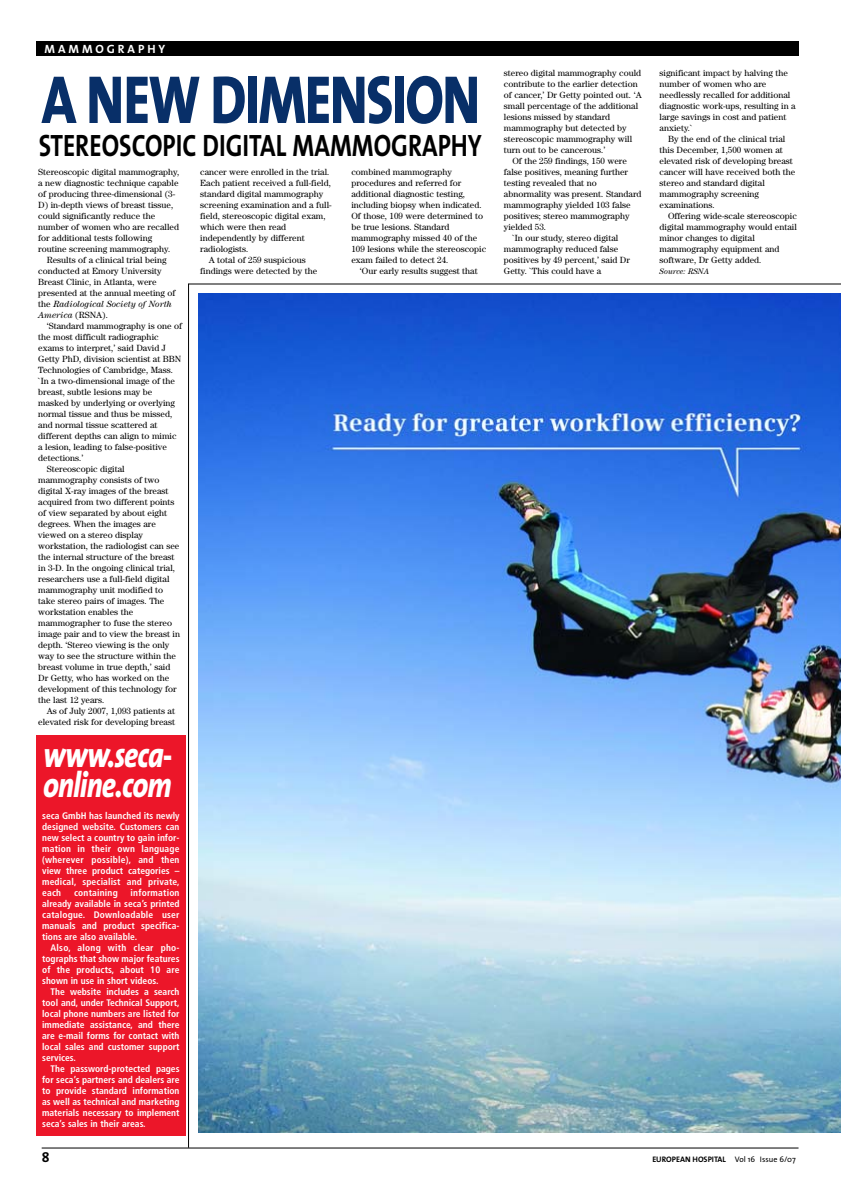
<style>
.page{position:relative;width:841px;height:1190px;background:#fff}
.page>*{position:absolute;margin:0;border:0;box-sizing:border-box;transform-origin:0 0}
.t1{font:800 68.6px "The Sans";letter-spacing:-.03em;color:#082f68;scale:.8 1}
.t2{font:italic 800 36px/30px "The Sans";letter-spacing:-.03em;color:#fff;scale:.8 1}
.t3{font:700 31.1px "The Sans";color:#000;scale:.8 1}
.t4{font:700 14px "The Sans";color:#000}
.t5{font:700 12px "The Sans";letter-spacing:.245em;color:#fff}
.t6{font:700 condensed 9.5px/11px "Frutiger";color:#fff;text-align:justify}
.t7{font:700 condensed 9.5px "Frutiger";letter-spacing:.02em;color:#fff}
.t8{font:9px/11px "Century";color:#000}
.t9{font:italic 9px "Century";color:#000}
.t10{font:700 8px "The Sans";color:#000}
.t11{font:italic 8px "Century";color:#000}
.s1{font-style:normal}
.s2{font-weight:400}
</style>
<div class="page">
<div style="left:36px;top:735px;width:150px;height:401px;background:#ec1629"></div>
<hr style="left:42px;top:1148px;width:757px;height:1px;background:#000">
<div style="left:36px;top:42px;width:763px;height:14px;background:#000"></div>
<hr style="left:188px;top:284px;width:1px;height:864px;background:#000">
<hr style="left:188px;top:284px;width:653px;height:1px;background:#000">
<img style="left:198px;top:293px;width:643px;height:840px">
<h3 class="t5" style="left:45px;top:44px;width:122px">MAMMOGRAPHY</h3>
<h1 class="t1" style="left:42px;top:72px;width:550px">A NEW DIMENSION</h1>
<h3 class="t3" style="left:39px;top:132px;width:555px">STEREOSCOPIC DIGITAL MAMMOGRAPHY</h3>
<p class="t8" style="left:200px;top:167px;width:131px">cancer were enrolled in the trial.</p>
<p class="t8" style="left:200px;top:178px;width:132px">Each patient received a full-field,</p>
<p class="t8" style="left:200px;top:189px;width:124px">standard digital mammography</p>
<p class="t8" style="left:200px;top:200px;width:133px">screening examination and a full-</p>
<p class="t8" style="left:200px;top:211px;width:127px">field, stereoscopic digital exam,</p>
<p class="t8" style="left:200px;top:222px;width:87px">which were then read</p>
<p class="t8" style="left:200px;top:233px;width:106px">independently by different</p>
<p class="t8" style="left:200px;top:244px;width:50px">radiologists.</p>
<p class="t8" style="left:209px;top:255px;width:98px">A total of 259 suspicious</p>
<p class="t8" style="left:200px;top:266px;width:118px">findings were detected by the</p>
<p class="t8" style="left:38px;top:167px;width:143px">Stereoscopic digital mammography,</p>
<p class="t8" style="left:38px;top:178px;width:142px">a new diagnostic technique capable</p>
<p class="t8" style="left:38px;top:189px;width:138px">of producing three-dimensional (3-</p>
<p class="t8" style="left:38px;top:200px;width:137px">D) in-depth views of breast tissue,</p>
<p class="t8" style="left:38px;top:211px;width:118px">could significantly reduce the</p>
<p class="t8" style="left:38px;top:222px;width:142px">number of women who are recalled</p>
<p class="t8" style="left:38px;top:233px;width:115px">for additional tests following</p>
<p class="t8" style="left:38px;top:244px;width:134px">routine screening mammography.</p>
<p class="t8" style="left:47px;top:255px;width:121px">Results of a clinical trial being</p>
<p class="t8" style="left:38px;top:266px;width:125px">conducted at Emory University</p>
<p class="t8" style="left:38px;top:277px;width:120px">Breast Clinic, in Atlanta, were</p>
<p class="t8" style="left:38px;top:288px;width:139px">presented at the annual meeting of</p>
<p class="t9" style="left:38px;top:301px;width:135px"><span class="s1">the</span> Radiological Society of North</p>
<p class="t9" style="left:38px;top:312px;width:71px">America <span class="s1">(RSNA).</span></p>
<p class="t8" style="left:47px;top:321px;width:137px">‘Standard mammography is one of</p>
<p class="t8" style="left:38px;top:332px;width:122px">the most difficult radiographic</p>
<p class="t8" style="left:38px;top:343px;width:129px">exams to interpret,’ said David J</p>
<p class="t8" style="left:38px;top:354px;width:145px">Getty PhD, division scientist at BBN</p>
<p class="t8" style="left:38px;top:365px;width:136px">Technologies of Cambridge, Mass.</p>
<p class="t8" style="left:38px;top:376px;width:138px">`In a two-dimensional image of the</p>
<p class="t8" style="left:38px;top:387px;width:116px">breast, subtle lesions may be</p>
<p class="t8" style="left:38px;top:398px;width:138px">masked by underlying or overlying</p>
<p class="t8" style="left:38px;top:409px;width:136px">normal tissue and thus be missed,</p>
<p class="t8" style="left:38px;top:420px;width:121px">and normal tissue scattered at</p>
<p class="t8" style="left:38px;top:431px;width:140px">different depths can align to mimic</p>
<p class="t8" style="left:38px;top:442px;width:130px">a lesion, leading to false-positive</p>
<p class="t8" style="left:38px;top:453px;width:47px">detections.’</p>
<p class="t8" style="left:47px;top:464px;width:79px">Stereoscopic digital</p>
<p class="t8" style="left:38px;top:475px;width:123px">mammography consists of two</p>
<p class="t8" style="left:38px;top:486px;width:132px">digital X-ray images of the breast</p>
<p class="t8" style="left:38px;top:497px;width:138px">acquired from two different points</p>
<p class="t8" style="left:38px;top:508px;width:130px">of view separated by about eight</p>
<p class="t8" style="left:38px;top:519px;width:119px">degrees. When the images are</p>
<p class="t8" style="left:38px;top:530px;width:106px">viewed on a stereo display</p>
<p class="t8" style="left:38px;top:541px;width:143px">workstation, the radiologist can see</p>
<p class="t8" style="left:38px;top:552px;width:138px">the internal structure of the breast</p>
<p class="t8" style="left:38px;top:563px;width:138px">in 3-D. In the ongoing clinical trial,</p>
<p class="t8" style="left:38px;top:574px;width:133px">researchers use a full-field digital</p>
<p class="t8" style="left:38px;top:585px;width:126px">mammography unit modified to</p>
<p class="t8" style="left:38px;top:596px;width:128px">take stereo pairs of images. The</p>
<p class="t8" style="left:38px;top:607px;width:96px">workstation enables the</p>
<p class="t8" style="left:38px;top:618px;width:135px">mammographer to fuse the stereo</p>
<p class="t8" style="left:38px;top:629px;width:143px">image pair and to view the breast in</p>
<p class="t8" style="left:38px;top:640px;width:133px">depth. ‘Stereo viewing is the only</p>
<p class="t8" style="left:38px;top:651px;width:139px">way to see the structure within the</p>
<p class="t8" style="left:38px;top:662px;width:134px">breast volume in true depth,’ said</p>
<p class="t8" style="left:38px;top:673px;width:132px">Dr Getty, who has worked on the</p>
<p class="t8" style="left:38px;top:684px;width:140px">development of this technology for</p>
<p class="t8" style="left:38px;top:695px;width:68px">the last 12 years.</p>
<p class="t8" style="left:47px;top:706px;width:130px">As of July 2007, 1,093 patients at</p>
<p class="t8" style="left:38px;top:717px;width:138px">elevated risk for developing breast</p>
<p class="t8" style="left:351px;top:167px;width:136px">combined mammography procedures and referred for additional diagnostic testing, including biopsy when indicated.<br>Of those, 109 were determined to be true lesions. Standard mammography missed 40 of the<br>109 lesions while the stereoscopic exam failed to detect 24.</p>
<p class="t8" style="left:360px;top:266px;width:119px">‘Our early results suggest that</p>
<h2 class="t2" style="left:43px;top:743px;width:164px">www.seca&shy;online.com</h2>
<p class="t6" style="left:42px;top:811px;width:139px">seca GmbH has launched its newly designed website. Customers can new select a country to gain infor&shy;mation in their own language (wherever possible), and then view three product categories – medical, specialist and private, each</p>
<p class="t6" style="left:42px;top:888px;width:139px;text-indent:88px">information already available in seca’s printed catalogue. Downloadable user manuals and product specifica&shy;tions are also available.</p>
<p class="t6" style="left:42px;top:943px;width:139px;text-indent:9px">Also, along with clear pho&shy;tographs that show major features of the products, about 10 are shown in use in short videos.</p>
<p class="t6" style="left:42px;top:987px;width:139px;text-indent:9px">The website includes a search tool and, under Technical Support, local phone numbers are listed for immediate assistance, and there are e-mail forms for contact with local sales and customer support services.</p>
<p class="t6" style="left:42px;top:1064px;width:139px;text-indent:9px">The password-protected pages for seca’s partners and dealers are to provide standard information as well as technical and marketing materials necessary to implement seca’s sales in their areas.</p>
<p class="t7" style="left:74px;top:889px;width:45px">containing</p>
<p class="t8" style="left:504px;top:68px;width:139px">stereo digital mammography could</p>
<p class="t8" style="left:504px;top:79px;width:135px">contribute to the earlier detection</p>
<p class="t8" style="left:504px;top:90px;width:139px">of cancer,’ Dr Getty pointed out. ‘A</p>
<p class="t8" style="left:504px;top:101px;width:136px">small percentage of the additional</p>
<p class="t8" style="left:504px;top:112px;width:108px">lesions missed by standard</p>
<p class="t8" style="left:504px;top:123px;width:124px">mammography but detected by</p>
<p class="t8" style="left:504px;top:134px;width:130px">stereoscopic mammography will</p>
<p class="t8" style="left:504px;top:145px;width:103px">turn out to be cancerous.’</p>
<p class="t8" style="left:512px;top:156px;width:116px">Of the 259 findings, 150 were</p>
<p class="t8" style="left:504px;top:167px;width:126px">false positives, meaning further</p>
<p class="t8" style="left:504px;top:178px;width:94px">testing revealed that no</p>
<p class="t8" style="left:504px;top:189px;width:139px">abnormality was present. Standard</p>
<p class="t8" style="left:504px;top:200px;width:128px">mammography yielded 103 false</p>
<p class="t8" style="left:504px;top:211px;width:127px">positives; stereo mammography</p>
<p class="t8" style="left:504px;top:222px;width:44px">yielded 53.</p>
<p class="t8" style="left:512px;top:233px;width:107px">`In our study, stereo digital</p>
<p class="t8" style="left:504px;top:244px;width:116px">mammography reduced false</p>
<p class="t8" style="left:504px;top:255px;width:128px">positives by 49 percent,’ said Dr</p>
<p class="t8" style="left:504px;top:266px;width:99px">Getty. `This could have a</p>
<p class="t8" style="left:660px;top:68px;width:138px">significant impact by halving the number of women who are needlessly recalled for additional diagnostic work-ups, resulting in a large savings in cost and patient anxiety.`</p>
<p class="t8" style="left:660px;top:134px;width:137px;text-indent:9px">By the end of the clinical trial this December, 1,500 women at elevated risk of developing breast cancer will have received both the stereo and standard digital mammography screening examinations.</p>
<p class="t8" style="left:660px;top:211px;width:139px;text-indent:9px">Offering wide-scale stereoscopic digital mammography would entail minor changes to digital mammography equipment and software, Dr Getty added.</p>
<p class="t11" style="left:660px;top:269px;width:51px">Source: RSNA</p>
<h3 class="t4" style="left:42px;top:1152px;width:9px">8</h3>
<p class="t10" style="left:652px;top:1156px;width:145px">EUROPEAN HOSPITAL <span class="s2">Vol 16 Issue 6/07</span></p>
</div>
